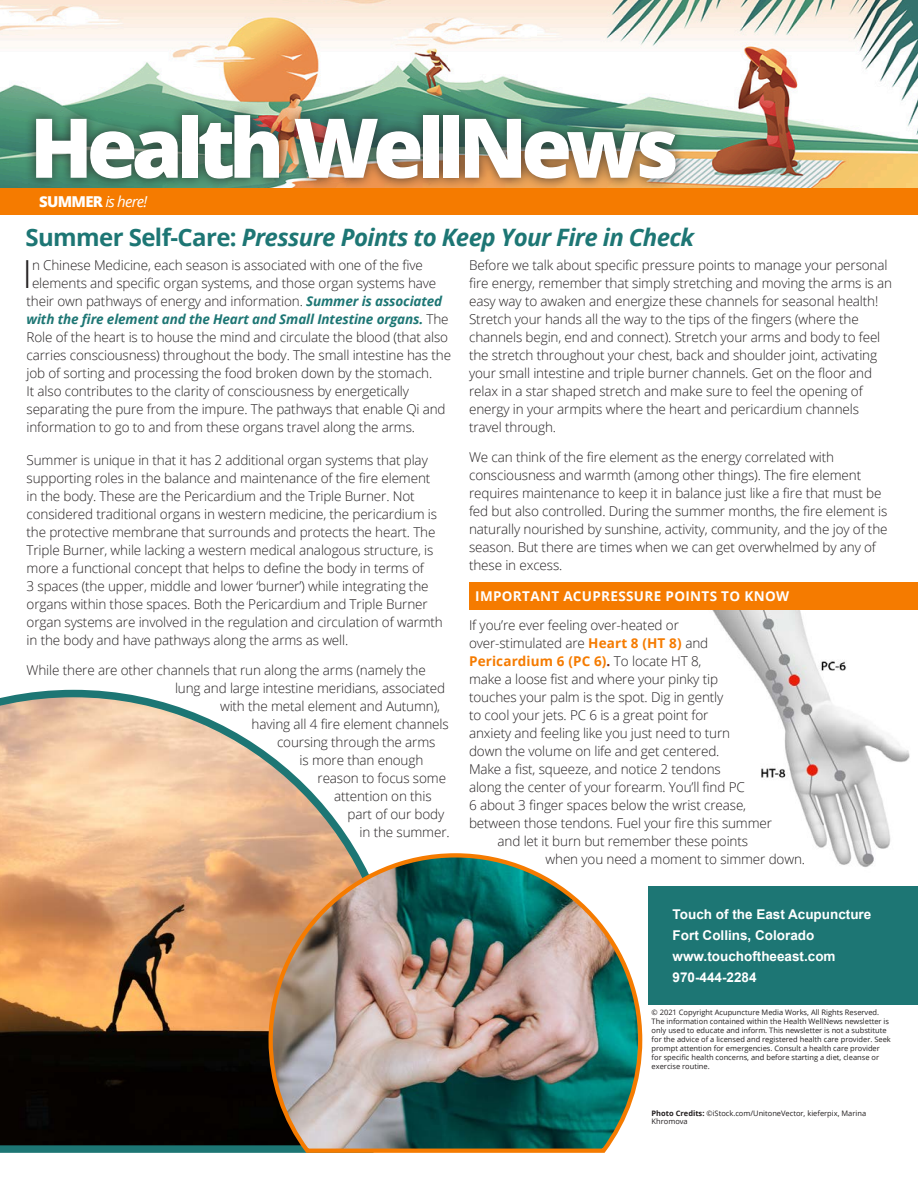
<style>
.page{position:relative;width:918px;height:1188px;background:#fff}
.page>*{position:absolute;margin:0;border:0;box-sizing:border-box;transform-origin:0 0}
.t1{font:800 82.5px "Open Sans";letter-spacing:-.075em;color:#fff}
.t2{font:300 38.7px "Open Sans";color:#231f20}
.t3{font:italic 700 24px "Open Sans";letter-spacing:-.025em;color:#1d7674}
.t4{font:italic 15px "Open Sans";letter-spacing:-.05em;color:#fff}
.t5{font:300 13.5px/18px "Open Sans";letter-spacing:-.01em;color:#231f20}
.t6{font:700 13.5px/21px "Arial";color:#fff}
.t7{font:italic 700 13.5px "Open Sans";letter-spacing:-.01em;color:#1d7674}
.t8{font:700 13.5px "Open Sans";letter-spacing:.025em;color:#fff}
.t9{font:700 13.5px "Open Sans";letter-spacing:.01em;color:#f57b00}
.Body{font:7.5px/9px "Open Sans";color:#231f20}
.s1{font-weight:800;font-style:normal}
.s2{font-style:normal}
.s3{font-weight:700;font-style:italic;color:#1d7674}
.s4{font-weight:300;font-style:normal;color:#231f20}
.s5{font-weight:700;color:#f57b00}
.s6{color:#7e2e15}
.s7{font-weight:300;color:#231f20}
.s8{font-weight:700}
</style>
<div class="page">
<img style="left:0;top:0;width:918px;height:188px">
<div style="left:25px;top:104px;width:662px;height:86px;background:#231f20;opacity:.75"></div>
<div style="left:0;top:188px;width:918px;height:27px;background:#f57b00"></div>
<div style="left:648px;top:887px;width:270px;height:118px;background:#1d7674"></div>
<img style="left:712px;top:610px;width:198px;height:257px">
<svg style="left:0;top:689px;width:357px;height:464px"></svg>
<img style="left:266px;top:851px;width:377px;height:302px">
<div style="left:469px;top:582px;width:449px;height:28px;background:#f57b00"></div>
<h1 class="t1" style="left:30px;top:85px;width:651px">Health WellNews</h1>
<p class="t4" style="left:39px;top:191px;width:110px"><span class="s1">SUMMER</span> is here!</p>
<p class="t3" style="left:26px;top:220px;width:670px"><span class="s2">Summer Self-Care:</span> Pressure Points to Keep Your Fire in Check</p>
<p class="t5" style="left:469px;top:255px;width:425px">Before we talk about specific pressure points to manage your personal fire energy, remember that simply stretching and moving the arms is an easy way to awaken and energize these channels for seasonal health!<br>Stretch your hands all the way to the tips of the fingers (where the channels begin, end and connect). Stretch your arms and body to feel the stretch throughout your chest, back and shoulder joint, activating your small intestine and triple burner channels. Get on the floor and relax in a star shaped stretch and make sure to feel the opening of energy in your armpits where the heart and pericardium channels travel through.</p>
<p class="t5" style="left:469px;top:447px;width:420px">We can think of the fire element as the energy correlated with consciousness and warmth (among other things). The fire element requires maintenance to keep it in balance just like a fire that must be fed but also controlled. During the summer months, the fire element is naturally nourished by sunshine, activity, community, and the joy of the season. But there are times when we can get overwhelmed by any of these in excess.</p>
<p class="t2" style="left:23px;top:247px;width:11px">I</p>
<p class="t5" style="left:32px;top:255px;width:393px">n Chinese Medicine, each season is associated with one of the five</p>
<p class="t5" style="left:32px;top:273px;width:406px">elements and specific organ systems, and those organ systems have</p>
<p class="t5" style="left:27px;top:291px;width:417px">their own pathways of energy and information. <span class="s3">Summer is associated</span></p>
<p class="t7" style="left:27px;top:309px;width:424px">with the fire element and the Heart and Small Intestine organs. <span class="s4">The</span></p>
<p class="t5" style="left:27px;top:327px;width:423px">Role of the heart is to house the mind and circulate the blood (that also</p>
<p class="t5" style="left:27px;top:345px;width:426px">carries consciousness) throughout the body. The small intestine has the</p>
<p class="t5" style="left:27px;top:363px;width:407px">job of sorting and processing the food broken down by the stomach.</p>
<p class="t5" style="left:27px;top:381px;width:384px">It also contributes to the clarity of consciousness by energetically</p>
<p class="t5" style="left:27px;top:399px;width:421px">separating the pure from the impure. The pathways that enable Qi and</p>
<p class="t5" style="left:27px;top:417px;width:390px">information to go to and from these organs travel along the arms.</p>
<p class="t5" style="left:27px;top:450px;width:418px">Summer is unique in that it has 2 additional organ systems that play supporting roles in the balance and maintenance of the fire element in the body. These are the Pericardium and the Triple Burner. Not considered traditional organs in western medicine, the pericardium is the protective membrane that surrounds and protects the heart. The Triple Burner, while lacking a western medical analogous structure, is more a functional concept that helps to define the body in terms of<br>3 spaces (the upper, middle and lower ‘burner’) while integrating the organs within those spaces. Both the Pericardium and Triple Burner organ systems are involved in the regulation and circulation of warmth in the body and have pathways along the arms as well.</p>
<p class="t5" style="left:27px;top:660px;width:401px">While there are other channels that run along the arms (namely the</p>
<p class="t5" style="left:175px;top:678px;width:272px">lung and large intestine meridians, associated</p>
<p class="t5" style="left:220px;top:696px;width:222px">with the metal element and Autumn),</p>
<p class="t5" style="left:252px;top:714px;width:199px">having all 4 fire element channels</p>
<p class="t5" style="left:277px;top:732px;width:160px">coursing through the arms</p>
<p class="t5" style="left:300px;top:750px;width:125px">is more than enough</p>
<p class="t5" style="left:318px;top:768px;width:130px">reason to focus some</p>
<p class="t5" style="left:334px;top:786px;width:99px">attention on this</p>
<p class="t5" style="left:348px;top:804px;width:98px">part of our body</p>
<p class="t5" style="left:360px;top:822px;width:92px">in the summer.</p>
<p class="t8" style="left:475px;top:586px;width:315px">IMPORTANT ACUPRESSURE POINTS TO KNOW</p>
<p class="t5" style="left:469px;top:615px;width:211px">If you’re ever feeling over-heated or</p>
<p class="t5" style="left:469px;top:633px;width:241px">over-stimulated are <span class="s5">Heart 8 (HT 8)</span> and</p>
<p class="t9" style="left:469px;top:651px;width:234px">Pericardium 6 (PC 6)<span class="s6">.</span> <span class="s7">To locate HT 8,</span></p>
<p class="t5" style="left:469px;top:669px;width:251px">make a loose fist and where your pinky tip</p>
<p class="t5" style="left:469px;top:687px;width:256px">touches your palm is the spot. Dig in gently</p>
<p class="t5" style="left:469px;top:705px;width:241px">to cool your jets. PC 6 is a great point for</p>
<p class="t5" style="left:469px;top:723px;width:263px">anxiety and feeling like you just need to turn</p>
<p class="t5" style="left:469px;top:741px;width:252px">down the volume on life and get centered.</p>
<p class="t5" style="left:469px;top:759px;width:253px">Make a fist, squeeze, and notice 2 tendons</p>
<p class="t5" style="left:469px;top:777px;width:277px">along the center of your forearm. You’ll find PC</p>
<p class="t5" style="left:469px;top:795px;width:279px">6 about 3 finger spaces below the wrist crease,</p>
<p class="t5" style="left:469px;top:813px;width:305px">between those tendons. Fuel your fire this summer</p>
<p class="t5" style="left:498px;top:831px;width:252px">and let it burn but remember these points</p>
<p class="t5" style="left:546px;top:849px;width:261px">when you need a moment to simmer down.</p>
<p class="t6" style="left:673px;top:904px;width:200px">Touch of the East Acupuncture<br>Fort Collins, Colorado www.touchoftheeast.com<br>970-444-2284</p>
<p class="Body" style="left:652px;top:1008px;width:241px">© 2021 Copyright Acupuncture Media Works, All Rights Reserved.<br>The information contained within the Health WellNews newsletter is only used to educate and inform. This newsletter is not a substitute for the advice of a licensed and registered health care provider. Seek prompt attention for emergencies. Consult a health care provider for specific health concerns, and before starting a diet, cleanse or exercise routine.</p>
<p class="Body" style="left:652px;top:1110px;width:216px;line-height:7.5px"><span class="s8">Photo Credits:</span> ©iStock.com/UnitoneVector, kieferpix, Marina<br>Khromova</p>
</div>
